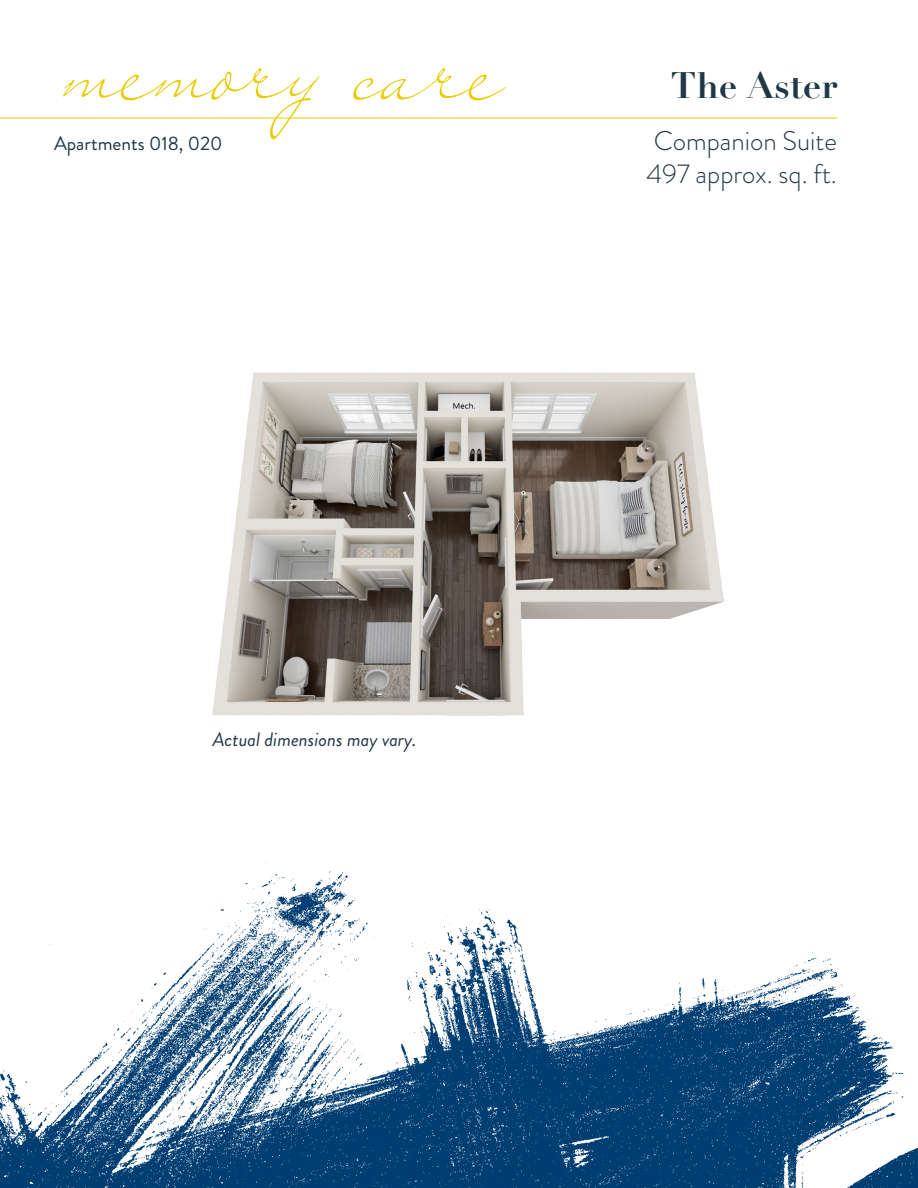
<style>
.page{position:relative;width:918px;height:1188px;background:#fff}
.page>*{position:absolute;margin:0;border:0;box-sizing:border-box;transform-origin:0 0}
.t1{font:90px "Mr Leopold Pro";color:#ecca00}
.t2{font:700 36px "Didot";color:#203746}
.t3{font:300 27px "Brandon Grotesque";color:#203746}
.t4{font:italic 19.5px "Brandon Grotesque";color:#203746}
.t5{font:19.5px "Brandon Grotesque";color:#203746}
</style>
<div class="page">
<img style="left:0;top:862px;width:918px;height:326px">
<hr style="left:0;top:118px;width:837px;height:1px;background:#ecca00">
<img style="left:213px;top:372px;width:511px;height:344px">
<p class="t1" style="left:54px;top:14px;width:441px">memory care</p>
<p class="t2" style="left:671px;top:62px;width:168px">The Aster</p>
<p class="t3" style="left:654px;top:122px;width:185px">Companion Suite</p>
<p class="t3" style="left:647px;top:155px;width:192px">497 approx. sq. ft.</p>
<p class="t5" style="left:54px;top:130px;width:170px">Apartments 018, 020</p>
<p class="t4" style="left:213px;top:726px;width:205px">Actual dimensions may vary.</p>
</div>
